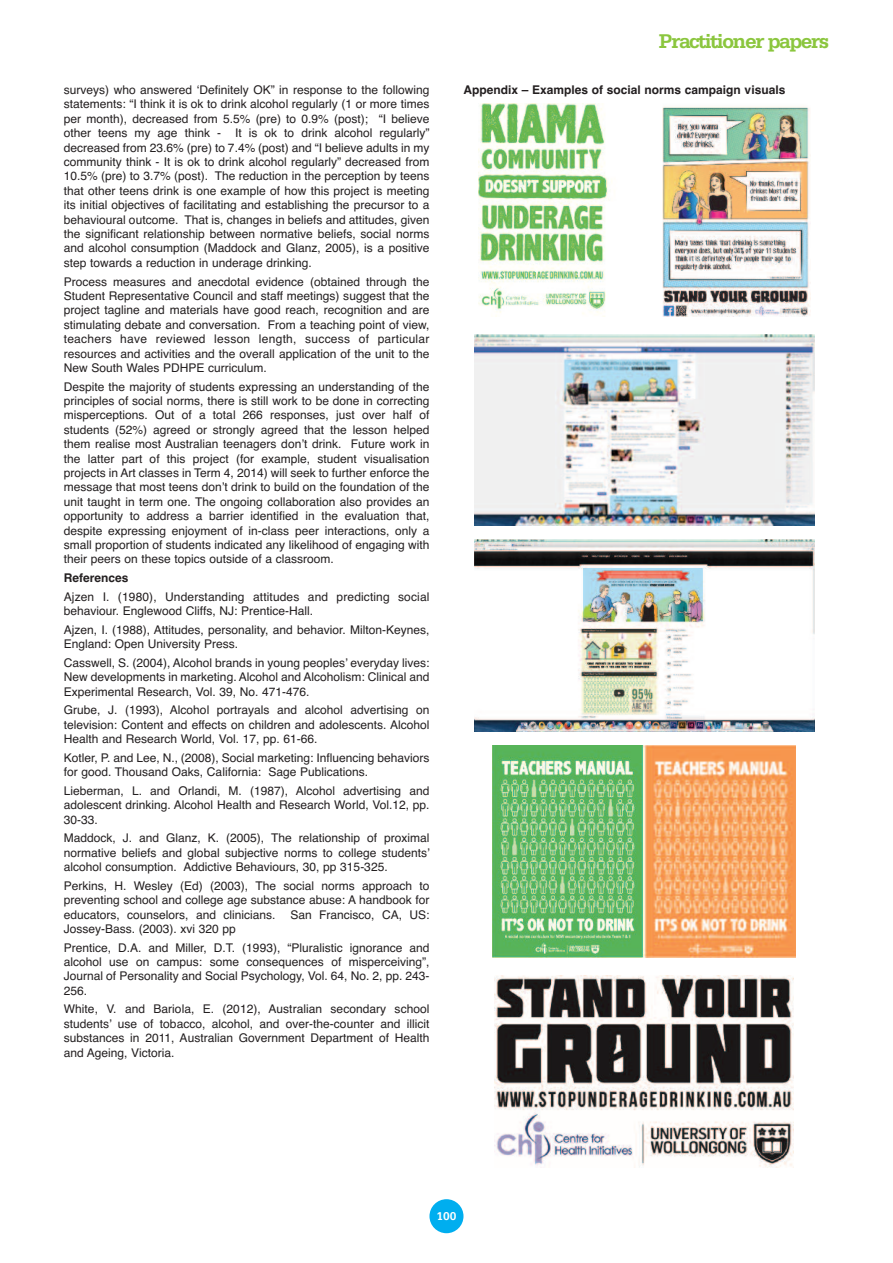
<style>
.page{position:relative;width:893px;height:1263px;background:#fff}
.page>*{position:absolute;margin:0;border:0;box-sizing:border-box;transform-origin:0 0}
.t1{font:700 21px "Serifa";letter-spacing:-.07em;color:#8bc63e}
.t2{font:12px/14.4px "Helvetica";color:#231f20;text-align:justify}
.t3{font:700 12px "Helvetica";color:#231f20}
.t4{font:700 12px "Serifa";color:#fff}
</style>
<div class="page">
<div style="left:429px;top:1199px;width:34px;height:34px;background:#00aeef;border-radius:50%"></div>
<img style="left:478px;top:104px;width:332px;height:212px">
<img style="left:474px;top:334px;width:340px;height:192px">
<img style="left:474px;top:540px;width:340px;height:191px">
<img style="left:493px;top:745px;width:303px;height:213px">
<img style="left:494px;top:976px;width:300px;height:191px">
<p class="t2" style="left:64px;top:83px;width:367px">surveys) who answered ‘Definitely OK” in response to the following statements: “I think it is ok to drink alcohol regularly (1 or more times per month), decreased from 5.5% (pre) to 0.9% (post); “I believe other teens my age think - It is ok to drink alcohol regularly” decreased from 23.6% (pre) to 7.4% (post) and “I believe adults in my community think - It is ok to drink alcohol regularly” decreased from 10.5% (pre) to 3.7% (post). The reduction in the perception by teens that other teens drink is one example of how this project is meeting its initial objectives of facilitating and establishing the precursor to a behavioural outcome. That is, changes in beliefs and attitudes, given the significant relationship between normative beliefs, social norms and alcohol consumption (Maddock and Glanz, 2005), is a positive step towards a reduction in underage drinking.</p>
<p class="t2" style="left:64px;top:274px;width:367px">Process measures and anecdotal evidence (obtained through the Student Representative Council and staff meetings) suggest that the project tagline and materials have good reach, recognition and are stimulating debate and conversation. From a teaching point of view, teachers have reviewed lesson length, success of particular resources and activities and the overall application of the unit to the New South Wales PDHPE curriculum.</p>
<p class="t2" style="left:64px;top:379px;width:367px">Despite the majority of students expressing an understanding of the principles of social norms, there is still work to be done in correcting misperceptions. Out of a total 266 responses, just over half of students (52%) agreed or strongly agreed that the lesson helped them realise most Australian teenagers don’t drink. Future work in the latter part of this project (for example, student visualisation projects in Art classes in Term 4, 2014) will seek to further enforce the message that most teens don’t drink to build on the foundation of the unit taught in term one. The ongoing collaboration also provides an opportunity to address a barrier identified in the evaluation that, despite expressing enjoyment of in-class peer interactions, only a small proportion of students indicated any likelihood of engaging with their peers on these topics outside of a classroom.</p>
<p class="t3" style="left:64px;top:571px;width:66px">References</p>
<p class="t2" style="left:64px;top:589px;width:367px">Ajzen I. (1980), Understanding attitudes and predicting social behaviour. Englewood Cliffs, NJ: Prentice-Hall.</p>
<p class="t2" style="left:64px;top:622px;width:367px">Ajzen, I. (1988), Attitudes, personality, and behavior. Milton-Keynes,<br>England: Open University Press.</p>
<p class="t2" style="left:64px;top:655px;width:367px">Casswell, S. (2004), Alcohol brands in young peoples’ everyday lives:<br>New developments in marketing. Alcohol and Alcoholism: Clinical and Experimental Research, Vol. 39, No. 471-476.</p>
<p class="t2" style="left:64px;top:703px;width:367px">Grube, J. (1993), Alcohol portrayals and alcohol advertising on television: Content and effects on children and adolescents. Alcohol Health and Research World, Vol. 17, pp. 61-66.</p>
<p class="t2" style="left:64px;top:750px;width:367px">Kotler, P. and Lee, N., (2008), Social marketing: Influencing behaviors for good. Thousand Oaks, California: Sage Publications.</p>
<p class="t2" style="left:64px;top:783px;width:367px">Lieberman, L. and Orlandi, M. (1987), Alcohol advertising and adolescent drinking. Alcohol Health and Research World, Vol.12, pp.<br>30-33.</p>
<p class="t2" style="left:64px;top:831px;width:368px">Maddock, J. and Glanz, K. (2005), The relationship of proximal normative beliefs and global subjective norms to college students’ alcohol consumption. Addictive Behaviours, 30, pp 315-325.</p>
<p class="t2" style="left:64px;top:878px;width:367px">Perkins, H. Wesley (Ed) (2003), The social norms approach to preventing school and college age substance abuse: A handbook for educators, counselors, and clinicians. San Francisco, CA, US:<br>Jossey-Bass. (2003). xvi 320 pp</p>
<p class="t2" style="left:64px;top:940px;width:367px">Prentice, D.A. and Miller, D.T. (1993), “Pluralistic ignorance and alcohol use on campus: some consequences of misperceiving”, Journal of Personality and Social Psychology, Vol. 64, No. 2, pp. 243- 256.</p>
<p class="t2" style="left:64px;top:1002px;width:367px">White, V. and Bariola, E. (2012), Australian secondary school students’ use of tobacco, alcohol, and over-the-counter and illicit substances in 2011, Australian Government Department of Health and Ageing, Victoria.</p>
<h1 class="t1" style="left:659px;top:34px;width:172px">Practitioner papers</h1>
<p class="t3" style="left:464px;top:83px;width:323px">Appendix – Examples of social norms campaign visuals</p>
<p class="t4" style="left:436px;top:1212px;width:22px">100</p>
</div>
